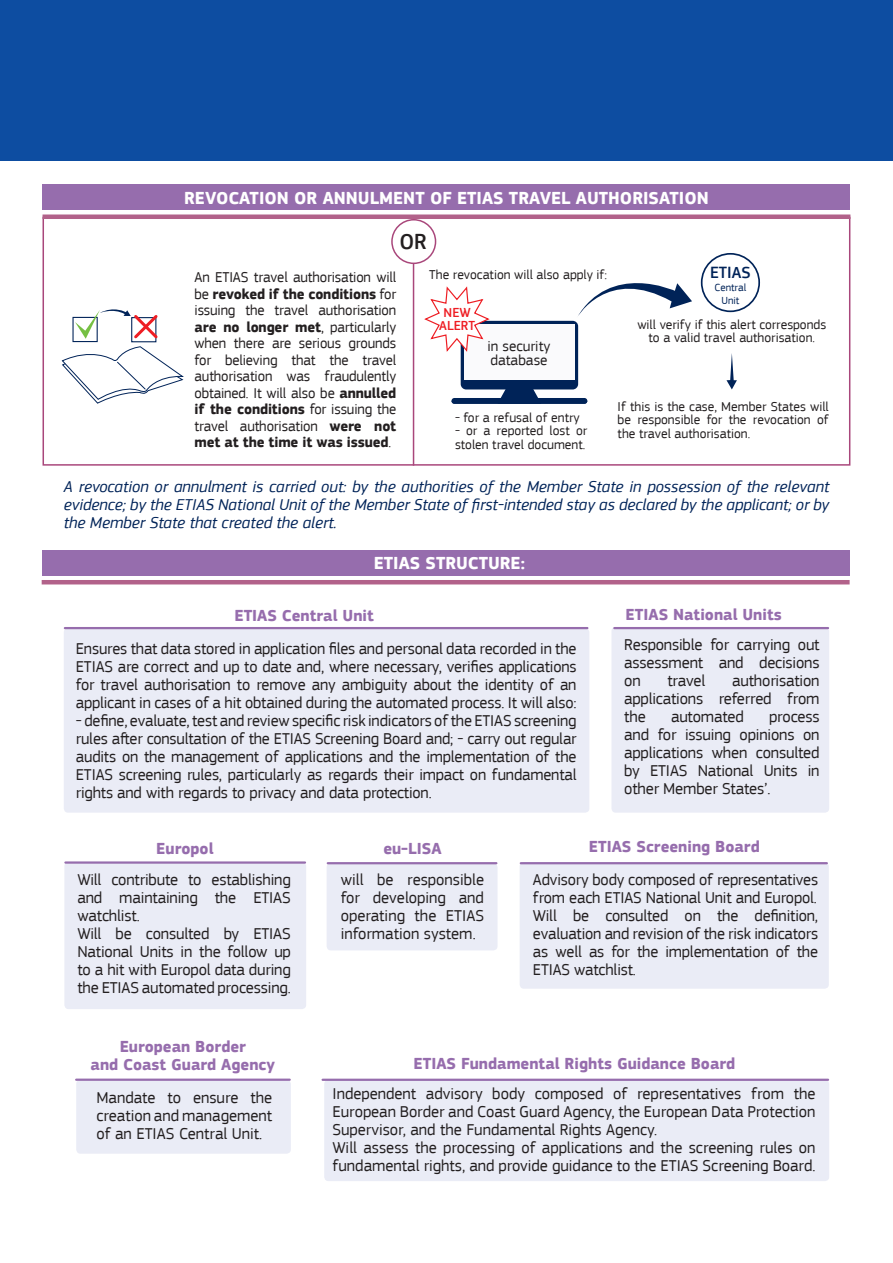
<style>
.page{position:relative;width:893px;height:1263px;background:#fff}
.page>*{position:absolute;margin:0;border:0;box-sizing:border-box;transform-origin:0 0}
.t1{font:500 22.5px "EC Square Sans Pro";color:#231f20}
.t2{font:700 18px "EC Square Sans Pro";color:#fff}
.t3{font:500 16.8px "EC Square Sans Pro";color:#002358}
.t4{font:16.5px/18px "EC Square Sans Pro";letter-spacing:-.01em;color:#231f20;text-align:justify}
.t5{font:italic 16.5px/18px "EC Square Sans Pro";color:#002358;text-align:justify}
.t6{font:700 16.5px/18px "EC Square Sans Pro";color:#966dad;text-align:center}
.t7{font:15px/16.5px "EC Square Sans Pro";letter-spacing:-.01em;color:#231f20;text-align:justify}
.t8{font:13.5px/13.5px "EC Square Sans Pro";color:#231f20;text-align:justify}
.t9{font:500 13.5px/13.5px "EC Square Sans Pro";color:#ee1d23;text-align:center}
.t10{font:10.8px/12.9px "EC Square Sans Pro";color:#002358;text-align:center}
.s1{font-weight:700}
</style>
<div class="page">
<div style="left:324px;top:1080px;width:505px;height:101px;background:#eaecf6;border-radius:4px"></div>
<svg style="left:42px;top:216px;width:809px;height:250px"></svg>
<div style="left:702px;top:254px;width:57px;height:57px;background:#fff;border-radius:50%"></div>
<div style="left:701px;top:253px;width:59px;height:59px;border:2px solid #002358;border-radius:50%"></div>
<svg style="left:577px;top:261px;width:115px;height:57px"></svg>
<hr style="left:413px;top:217px;width:1px;height:249px;background:#a9477b">
<div style="left:392px;top:220px;width:44px;height:43px;background:#fff;border-radius:50%"></div>
<div style="left:391px;top:219px;width:45px;height:45px;border:2px solid #a9477b;border-radius:50%"></div>
<svg style="left:61px;top:347px;width:125px;height:59px"></svg>
<div style="left:72px;top:317px;width:26px;height:25px;background:#fff;border:1px solid #002358"></div>
<svg style="left:131px;top:341px;width:25px;height:1px"></svg>
<svg style="left:75px;top:305px;width:85px;height:36px"></svg>
<svg style="left:726px;top:353px;width:11px;height:36px"></svg>
<div style="left:76px;top:1080px;width:215px;height:74px;background:#eaecf6;border-radius:4px"></div>
<div style="left:64px;top:862px;width:242px;height:147px;background:#eaecf6;border-radius:4px"></div>
<div style="left:327px;top:863px;width:170px;height:87px;background:#eaecf6;border-radius:4px"></div>
<div style="left:64px;top:628px;width:525px;height:185px;background:#eaecf6;border-radius:4px"></div>
<div style="left:611px;top:627px;width:218px;height:186px;background:#eaecf6;border-radius:4px"></div>
<div style="left:520px;top:862px;width:309px;height:127px;background:#eaecf6;border-radius:4px"></div>
<div style="left:43px;top:185px;width:807px;height:25px;background:#966dad"></div>
<div style="left:43px;top:214px;width:807px;height:5px;background:#b2628a"></div>
<div style="left:42px;top:550px;width:808px;height:26px;background:#966dad"></div>
<hr style="left:42px;top:580px;width:808px;height:4px;background:#b2628a">
<div style="left:461px;top:321px;width:117px;height:68px;background:#002358;border-radius:5px"></div>
<div style="left:464px;top:324px;width:110px;height:56px;background:#fafafc"></div>
<svg style="left:451px;top:385px;width:136px;height:19px"></svg>
<svg style="left:423px;top:285px;width:68px;height:68px"></svg>
<hr style="left:65px;top:627px;width:522px;height:2px;background:#966dad">
<hr style="left:614px;top:627px;width:214px;height:2px;background:#966dad">
<hr style="left:76px;top:1078px;width:214px;height:3px;background:#966dad">
<hr style="left:521px;top:862px;width:306px;height:2px;background:#966dad">
<hr style="left:328px;top:862px;width:168px;height:2px;background:#966dad">
<hr style="left:65px;top:861px;width:240px;height:3px;background:#966dad">
<hr style="left:323px;top:1079px;width:505px;height:2px;background:#966dad">
<div style="left:0;top:0;width:893px;height:160px;background:#0d4da1"></div>
<p class="t2" style="left:184px;top:187px;width:526px">REVOCATION OR ANNULMENT OF ETIAS TRAVEL AUTHORISATION</p>
<p class="t1" style="left:399px;top:228px;width:29px">OR</p>
<p class="t7" style="left:195px;top:269px;width:203px">An ETIAS travel authorisation will be <span class="s1">revoked if the conditions</span> for issuing the travel authorisation <span class="s1">are no longer met</span>, particularly when there are serious grounds for believing that the travel authorisation was fraudulently obtained. It will also be <span class="s1">annulled if the conditions</span> for issuing the travel authorisation <span class="s1">were not met at the time it was issued</span>.</p>
<p class="t8" style="left:429px;top:267px;width:179px">The revocation will also apply if:</p>
<p class="t9" style="left:439px;top:306px;width:37px">NEW<br>ALERT</p>
<p class="t7" style="left:487px;top:338px;width:64px">in security</p>
<p class="t7" style="left:490px;top:352px;width:59px">database</p>
<p class="t8" style="left:455px;top:411px;width:126px">- for a refusal of entry</p>
<p class="t8" style="left:455px;top:424px;width:134px">- or a reported lost or stolen travel document.</p>
<p class="t3" style="left:710px;top:263px;width:42px">ETIAS</p>
<p class="t10" style="left:715px;top:281px;width:33px">Central<br>Unit</p>
<p class="t8" style="left:637px;top:317px;width:190px;text-align:center">will verify if this alert corresponds to a valid travel authorisation.</p>
<p class="t8" style="left:618px;top:400px;width:213px">If this is the case, Member States will be responsible for the revocation of the travel authorisation.</p>
<p class="t5" style="left:64px;top:477px;width:767px">A revocation or annulment is carried out: by the authorities of the Member State in possession of the relevant evidence; by the ETIAS National Unit of the Member State of first-intended stay as declared by the applicant; or by the Member State that created the alert.</p>
<p class="t2" style="left:374px;top:552px;width:153px">ETIAS STRUCTURE:</p>
<p class="t6" style="left:234px;top:607px;width:141px">ETIAS Central Unit</p>
<p class="t4" style="left:76px;top:639px;width:502px">Ensures that data stored in application files and personal data recorded in the ETIAS are correct and up to date and, where necessary, verifies applications for travel authorisation to remove any ambiguity about the identity of an applicant in cases of a hit obtained during the automated process. It will also:</p>
<p class="t4" style="left:76px;top:711px;width:502px">- define, evaluate, test and review specific risk indicators of the ETIAS screening rules after consultation of the ETIAS Screening Board and; - carry out regular audits on the management of applications and the implementation of the ETIAS screening rules, particularly as regards their impact on fundamental rights and with regards to privacy and data protection.</p>
<p class="t6" style="left:626px;top:606px;width:158px">ETIAS National Units</p>
<p class="t4" style="left:624px;top:635px;width:197px">Responsible for carrying out assessment and decisions on</p>
<p class="t4" style="left:624px;top:671px;width:197px;text-indent:108px">authorisation applications referred from the</p>
<p class="t4" style="left:667px;top:671px;width:40px">travel</p>
<p class="t4" style="left:671px;top:707px;width:74px">automated</p>
<p class="t4" style="left:624px;top:707px;width:197px;text-indent:145px">process and for issuing opinions on applications when consulted by ETIAS National Units in other Member States’.</p>
<p class="t6" style="left:156px;top:840px;width:59px">Europol</p>
<p class="t4" style="left:77px;top:871px;width:215px">Will contribute to establishing and maintaining the ETIAS watchlist.</p>
<p class="t4" style="left:77px;top:925px;width:215px">Will be consulted by ETIAS National Units in the follow up to a hit with Europol data during the ETIAS automated processing.</p>
<p class="t6" style="left:383px;top:840px;width:60px">eu-LISA</p>
<p class="t4" style="left:341px;top:871px;width:145px">will be responsible for developing and operating the ETIAS information system.</p>
<p class="t6" style="left:589px;top:838px;width:172px">ETIAS Screening Board</p>
<p class="t4" style="left:533px;top:871px;width:287px">Advisory body composed of representatives from each ETIAS National Unit and Europol.</p>
<p class="t4" style="left:533px;top:907px;width:287px">Will be consulted on the definition, evaluation and revision of the risk indicators as well as for the implementation of the ETIAS watchlist.</p>
<p class="t6" style="left:91px;top:1038px;width:186px">European Border<br>and Coast Guard Agency</p>
<p class="t6" style="left:414px;top:1055px;width:323px">ETIAS Fundamental Rights Guidance Board</p>
<p class="t4" style="left:96px;top:1089px;width:177px">Mandate to ensure the creation and management of an ETIAS Central Unit.</p>
<p class="t4" style="left:333px;top:1084px;width:485px">Independent advisory body composed of representatives from the European Border and Coast Guard Agency, the European Data Protection Supervisor, and the Fundamental Rights Agency.</p>
<p class="t4" style="left:333px;top:1138px;width:485px">Will assess the processing of applications and the screening rules on fundamental rights, and provide guidance to the ETIAS Screening Board.</p>
</div>
